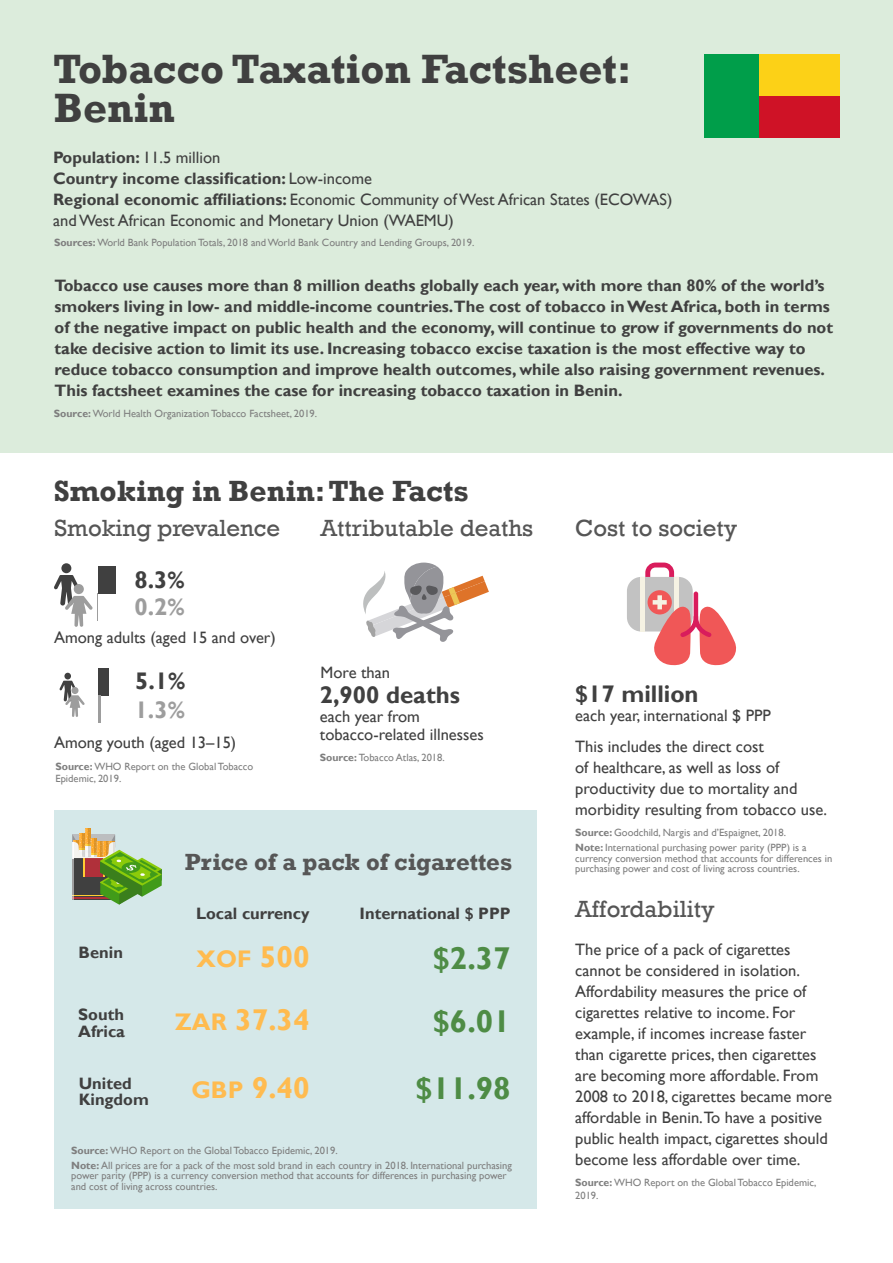
<style>
.page{position:relative;width:893px;height:1263px;background:#fff}
.page>*{position:absolute;margin:0;border:0;box-sizing:border-box;transform-origin:0 0}
.t1{font:700 42px "Rockwell";color:#404040}
.t2{font:700 31.5px/67.3px "Gill Sans";color:#4e8c45;text-align:center}
.t3{font:700 30px "Rockwell";color:#404040}
.t4{font:700 30px "Gill Sans";color:#ffbb4f}
.t5{font:24px "Rockwell";color:#565656}
.t6{font:700 24px "Gill Sans";color:#404040}
.t7{font:700 24px "Rockwell";color:#565656}
.t8{font:700 24px "Gill Sans";color:#9d9d9d}
.t9{font:700 24px "Gill Sans";color:#ffbb4f}
.t10{font:16.5px/21px "Gill Sans";color:#404040}
.t11{font:700 16.5px/21px "Gill Sans";color:#404040}
.t12{font:10.5px/12.6px "Gill Sans";color:#7e7e7e}
.s1{font-weight:700}
.s2{font-size:30px}
.s3{font-size:24px}
</style>
<div class="page">
<div style="left:0;top:0;width:893px;height:453px;background:#dcecdc"></div>
<div style="left:704px;top:54px;width:136px;height:42px;background:#fcd117"></div>
<div style="left:704px;top:96px;width:136px;height:41px;background:#cf1226"></div>
<div style="left:704px;top:54px;width:55px;height:83px;background:#009e4a"></div>
<div style="left:54px;top:811px;width:483px;height:398px;background:#d5e8e9"></div>
<div style="left:61px;top:563px;width:10px;height:10px;background:#404040;border-radius:50%"></div>
<div style="left:98px;top:566px;width:17px;height:27px;background:#404040"></div>
<svg style="left:54px;top:575px;width:45px;height:52px"></svg>
<div style="left:98px;top:668px;width:11px;height:28px;background:#404040"></div>
<hr style="left:98px;top:696px;width:3px;height:27px;background:#9d9d9d">
<div style="left:64px;top:673px;width:7px;height:6px;background:#404040;border-radius:50%"></div>
<svg style="left:59px;top:681px;width:26px;height:36px"></svg>
<svg style="left:363px;top:563px;width:126px;height:79px"></svg>
<svg style="left:645px;top:563px;width:29px;height:14px"></svg>
<div style="left:627px;top:577px;width:66px;height:54px;background:#c2c2c2;border-radius:14px"></div>
<div style="left:648px;top:590px;width:24px;height:24px;background:#f05757;border-radius:50%"></div>
<div style="left:640px;top:577px;width:5px;height:54px;background:#f5f2e3"></div>
<div style="left:674px;top:577px;width:5px;height:54px;background:#f5f2e3"></div>
<svg style="left:651px;top:591px;width:86px;height:75px"></svg>
<svg style="left:72px;top:829px;width:90px;height:76px"></svg>
<h1 class="t1" style="left:53px;top:43px;width:580px">Tobacco Taxation Factsheet:</h1>
<h1 class="t1" style="left:54px;top:83px;width:122px">Benin</h1>
<p class="t10" style="left:53px;top:147px;width:621px"><span class="s1">Population:</span> 11.5 million<br><span class="s1">Country income classification:</span> Low-income<br><span class="s1">Regional economic affiliations:</span> Economic Community of West African States (ECOWAS) and West African Economic and Monetary Union (WAEMU)</p>
<p class="t12" style="left:54px;top:237px;width:422px"><span class="s1">Sources:</span> World Bank Population Totals, 2018 and World Bank Country and Lending Groups, 2019.</p>
<p class="t11" style="left:55px;top:275px;width:780px">Tobacco use causes more than 8 million deaths globally each year, with more than 80% of the world’s smokers living in low- and middle-income countries.The cost of tobacco in West Africa, both in terms of the negative impact on public health and the economy, will continue to grow if governments do not take decisive action to limit its use. Increasing tobacco excise taxation is the most effective way to reduce tobacco consumption and improve health outcomes, while also raising government revenues.<br>This factsheet examines the case for increasing tobacco taxation in Benin.</p>
<p class="t12" style="left:54px;top:407px;width:265px"><span class="s1">Source:</span> World Health Organization Tobacco Factsheet, 2019.</p>
<h3 class="t3" style="left:54px;top:473px;width:416px">Smoking in Benin: The Facts</h3>
<h3 class="t5" style="left:320px;top:514px;width:214px">Attributable deaths</h3>
<h3 class="t5" style="left:575px;top:514px;width:163px">Cost to society</h3>
<h3 class="t5" style="left:55px;top:514px;width:227px">Smoking prevalence</h3>
<h3 class="t6" style="left:135px;top:565px;width:52px">8.3%</h3>
<h3 class="t8" style="left:135px;top:593px;width:52px">0.2%</h3>
<p class="t10" style="left:54px;top:627px;width:223px">Among adults (aged 15 and over)</p>
<h3 class="t6" style="left:135px;top:666px;width:52px">5.1%</h3>
<h3 class="t8" style="left:135px;top:695px;width:52px">1.3%</h3>
<p class="t10" style="left:54px;top:732px;width:184px">Among youth (aged 13–15)</p>
<p class="t12" style="left:55px;top:760px;width:199px"><span class="s1">Source:</span> WHO Report on the Global Tobacco<br>Epidemic, 2019.</p>
<p class="t10" style="left:320px;top:663px;width:71px">More than</p>
<h3 class="t6" style="left:320px;top:680px;width:142px">2,900 deaths</h3>
<p class="t10" style="left:320px;top:707px;width:165px;line-height:18px">each year from tobacco-related illnesses</p>
<p class="t12" style="left:320px;top:751px;width:126px"><span class="s1">Source:</span> Tobacco Atlas, 2018.</p>
<h3 class="t6" style="left:575px;top:680px;width:125px">$17 million</h3>
<p class="t10" style="left:575px;top:705px;width:197px">each year, international $ PPP</p>
<p class="t10" style="left:575px;top:736px;width:254px">This includes the direct cost<br>of healthcare, as well as loss of productivity due to mortality and morbidity resulting from tobacco use.</p>
<p class="t12" style="left:575px;top:825px;width:233px;line-height:15px"><span class="s1">Source:</span> Goodchild, Nargis and d’Espaignet, 2018.<br><span class="s1">Note:</span> International purchasing power parity (PPP) is a</p>
<p class="t12" style="left:575px;top:852px;width:259px">currency conversion method that accounts for differences in</p>
<h3 class="t7" style="left:185px;top:847px;width:329px">Price of a pack of cigarettes</h3>
<p class="t12" style="left:575px;top:862px;width:226px">purchasing power and cost of living across countries.</p>
<p class="t11" style="left:196px;top:903px;width:115px">Local currency</p>
<p class="t11" style="left:360px;top:903px;width:153px">International $ PPP</p>
<h3 class="t5" style="left:575px;top:895px;width:141px">Affordability</h3>
<p class="t10" style="left:575px;top:939px;width:258px">The price of a pack of cigarettes cannot be considered in isolation.<br>Affordability measures the price of cigarettes relative to income. For example, if incomes increase faster than cigarette prices, then cigarettes are becoming more affordable. From 2008 to 2018, cigarettes became more affordable in Benin.To have a positive public health impact, cigarettes should become less affordable over time.</p>
<h2 class="t2" style="left:433px;top:925px;width:79px">$2.37</h2>
<h3 class="t9" style="left:197px;top:945px;width:115px">XOF <span class="s2">500</span></h3>
<p class="t11" style="left:79px;top:942px;width:46px">Benin</p>
<h3 class="t4" style="left:175px;top:1001px;width:136px"><span class="s3">ZAR</span> 37.34</h3>
<p class="t11" style="left:78px;top:1007px;width:48px;line-height:16.5px">South<br>Africa</p>
<h2 class="t2" style="left:415px;top:988px;width:97px">$6.01 $11.98</h2>
<h3 class="t4" style="left:191px;top:1070px;width:120px"><span class="s3">GBP</span> 9.40</h3>
<p class="t11" style="left:79px;top:1075px;width:72px;line-height:16.5px">United<br>Kingdom</p>
<p class="t12" style="left:71px;top:1143px;width:442px;line-height:15px"><span class="s1">Source:</span> WHO Report on the Global Tobacco Epidemic, 2019.<br><span class="s1">Note:</span> All prices are for a pack of the most sold brand in each country in 2018. International purchasing</p>
<p class="t12" style="left:71px;top:1171px;width:437px;line-height:10.5px">power parity (PPP) is a currency conversion method that accounts for differences in purchasing power and cost of living across countries.</p>
<p class="t12" style="left:575px;top:1177px;width:243px"><span class="s1">Source:</span> WHO Report on the Global Tobacco Epidemic,<br>2019.</p>
</div>
